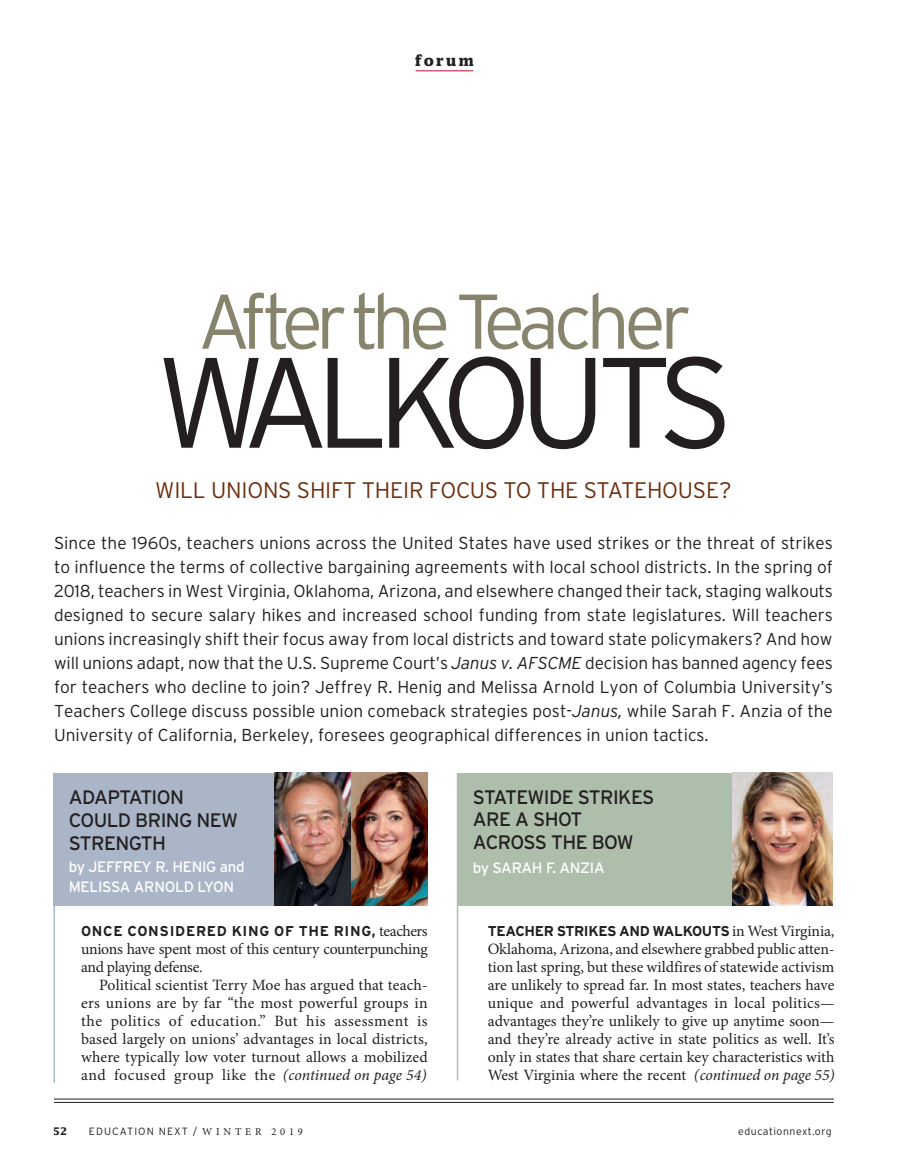
<style>
.page{position:relative;width:905px;height:1175px;background:#fff}
.page>*{position:absolute;margin:0;border:0;box-sizing:border-box;transform-origin:0 0}
.t1{font:300 128.25px "Interstate";letter-spacing:-.105em;color:#231f20}
.t2{font:300 77.25px "Interstate";letter-spacing:-.09em;color:#86846c}
.t3{font:300 22.5px "Interstate";letter-spacing:-.01em;color:#6d2f0e}
.t4{font:19.5px/22.5px "Interstate";letter-spacing:-.03em;color:#231f20}
.t5{font:300 17.25px/24px "Interstate";color:#231f20;text-align:justify}
.t6{font:15.75px/18px "Minion Pro";letter-spacing:-.005em;color:#231f20;text-align:justify}
.t7{font:15.75px/18px "Minion Pro";letter-spacing:-.025em;color:#231f20}
.t8{font:italic 15.75px "Minion Pro";letter-spacing:-.005em;color:#231f20}
.t9{font:15px/19.5px "Interstate";letter-spacing:-.02em;color:#fff}
.t10{font:700 15px "Lucida";letter-spacing:.12em;color:#231f20}
.t11{font:700 14.25px "Interstate";letter-spacing:-.025em;color:#231f20}
.t12{font:700 14.25px "Interstate";letter-spacing:.05em;color:#231f20}
.t13{font:300 10.5px "Interstate";letter-spacing:.1em;color:#231f20}
.t14{font:300 10.5px "Interstate";letter-spacing:.05em;color:#231f20}
.t15{font:700 10.5px "Lucida";color:#231f20}
.s1{font-style:italic}
.s2{font-family:"Minion Pro";font-weight:400;font-size:15.75px}
.s3{font-family:"Minion Pro";font-weight:400}
</style>
<div class="page">
<hr style="left:415px;top:70px;width:58px;height:1px;background:#c3102e">
<hr style="left:54px;top:1102px;width:779px;height:1px;background:#231f20">
<hr style="left:54px;top:1098px;width:779px;height:1px;background:#231f20">
<div style="left:457px;top:773px;width:276px;height:132px;background:#adbfab"></div>
<div style="left:54px;top:773px;width:223px;height:132px;background:#aab6c7"></div>
<hr style="left:53px;top:773px;width:2px;height:309px;background:#aab6c7">
<img style="left:274px;top:773px;width:153px;height:132px">
<img style="left:732px;top:773px;width:100px;height:132px">
<hr style="left:457px;top:773px;width:1px;height:307px;background:#adbfab">
<p class="t10" style="left:415px;top:51px;width:61px">forum</p>
<h2 class="t2" style="left:198px;top:278px;width:495px">After the Teacher</h2>
<h1 class="t1" style="left:156px;top:330px;width:578px">WALKOUTS</h1>
<h3 class="t3" style="left:155px;top:478px;width:578px">WILL UNIONS SHIFT THEIR FOCUS TO THE STATEHOUSE?</h3>
<p class="t5" style="left:54px;top:531px;width:780px">Since the 1960s, teachers unions across the United States have used strikes or the threat of strikes to influence the terms of collective bargaining agreements with local school districts. In the spring of 2018, teachers in West Virginia, Oklahoma, Arizona, and elsewhere changed their tack, staging walkouts designed to secure salary hikes and increased school funding from state legislatures. Will teachers unions increasingly shift their focus away from local districts and toward state policymakers? And how will unions adapt, now that the U.S. Supreme Court’s <span class="s1">Janus v. AFSCME</span> decision has banned agency fees for teachers who decline to join? Jeffrey R. Henig and Melissa Arnold Lyon of Columbia University’s Teachers College discuss possible union comeback strategies post-<span class="s1">Janus,</span> while Sarah F. Anzia of the University of California, Berkeley, foresees geographical differences in union tactics.</p>
<p class="t4" style="left:473px;top:785px;width:183px">STATEWIDE STRIKES<br>ARE A SHOT<br>ACROSS THE BOW</p>
<p class="t9" style="left:473px;top:857px;width:133px">by SARAH F. ANZIA</p>
<p class="t4" style="left:69px;top:786px;width:171px">ADAPTATION<br>COULD BRING NEW<br>STRENGTH</p>
<p class="t9" style="left:69px;top:856px;width:177px">by JEFFREY R. HENIG and<br>MELISSA ARNOLD LYON</p>
<p class="t12" style="left:81px;top:923px;width:348px">ONCE CONSIDERED KING OF THE RING, <span class="s2">teachers</span></p>
<p class="t7" style="left:81px;top:940px;width:348px">unions have spent most of this century counterpunching and playing defense.</p>
<p class="t6" style="left:81px;top:976px;width:348px;text-indent:18px">Political scientist Terry Moe has argued that teach&shy;ers unions are by far “the most powerful groups in the politics of education.” But his assessment is based largely on unions’ advantages in local districts, where typically low voter turnout allows a mobilized and focused group like the</p>
<p class="t11" style="left:488px;top:923px;width:348px">TEACHER STRIKES AND WALKOUTS <span class="s2">in West Virginia,</span></p>
<p class="t6" style="left:487px;top:940px;width:348px">Oklahoma, Arizona, and elsewhere grabbed public atten&shy;tion last spring, but these wildfires of statewide activism are unlikely to spread far. In most states, teachers have unique and powerful advantages in local politics— advantages they’re unlikely to give up anytime soon— and they’re already active in state politics as well. It’s only in states that share certain key characteristics with West Virginia where the recent</p>
<p class="t8" style="left:283px;top:1064px;width:145px">(continued on page 54)</p>
<p class="t8" style="left:693px;top:1064px;width:142px">( continued on page 55)</p>
<p class="t15" style="left:53px;top:1124px;width:16px">52</p>
<p class="t13" style="left:89px;top:1125px;width:214px">EDUCATION NEXT / <span class="s3">W I N T E R 2 0 1 9</span></p>
<p class="t14" style="left:738px;top:1125px;width:95px">educationnext.org</p>
</div>
